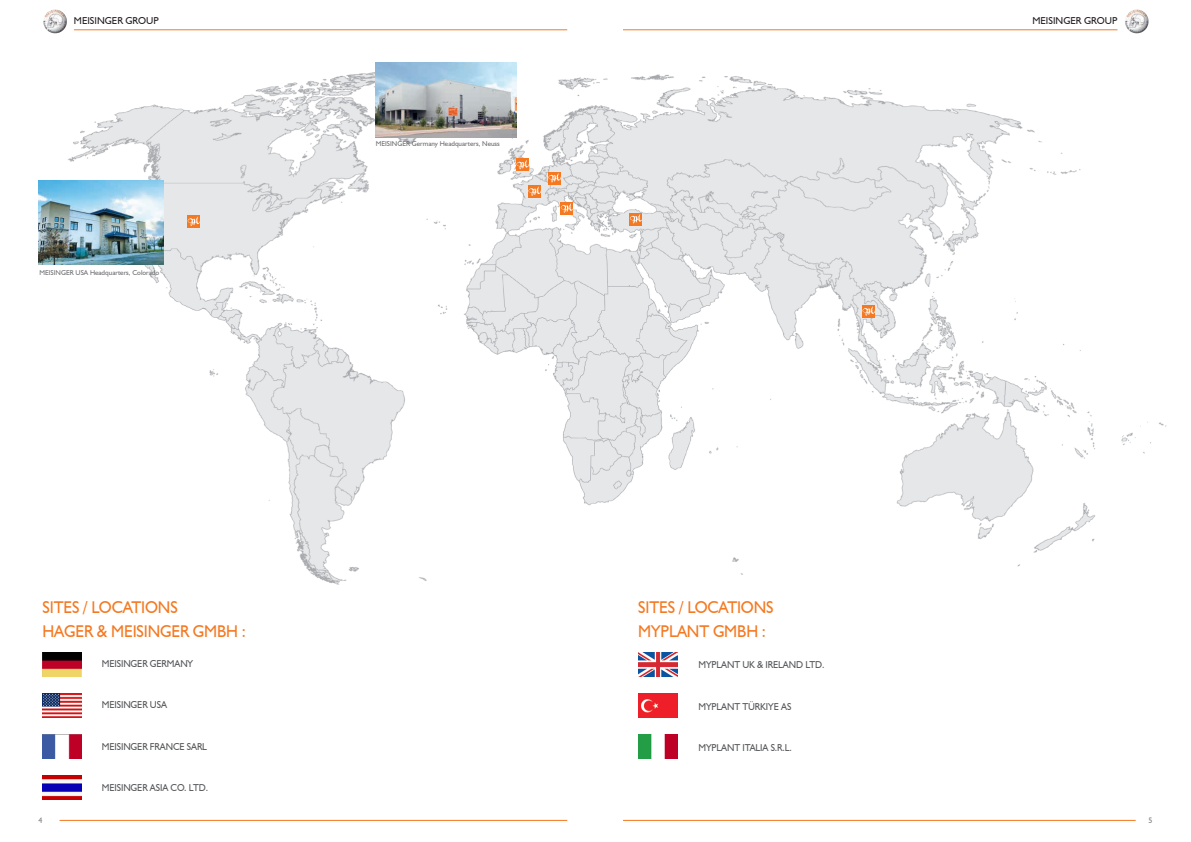
<style>
.page{position:relative;width:1191px;height:842px;background:#fff}
.page>*{position:absolute;margin:0;border:0;box-sizing:border-box;transform-origin:0 0}
.t1{font:17px/24px "Humanist 521 BT";letter-spacing:-.01em;color:#f47921;scale:.95 1}
.t2{font:10px "Humanist 521 BT";letter-spacing:-.01em;color:#57585a;scale:.95 1}
.t3{font:10px "Humanist 521 BT";color:#231f20}
.t4{font:8px "Humanist 521 BT";color:#808285}
.t5{font:7px "Humanist 521 BT";color:#6c6d70}
</style>
<div class="page">
<hr style="left:74px;top:29px;width:493px;height:1px;background:#f47921">
<hr style="left:623px;top:29px;width:494px;height:1px;background:#f47921">
<hr style="left:623px;top:820px;width:512px;height:1px;background:#f47921">
<hr style="left:60px;top:820px;width:507px;height:1px;background:#f47921">
<img style="left:44px;top:62px;width:1123px;height:523px">
<div style="left:548px;top:172px;width:12px;height:12px;background:#f47921"></div>
<svg style="left:548px;top:173px;width:12px;height:10px"></svg>
<div style="left:629px;top:213px;width:13px;height:12px;background:#f47921"></div>
<svg style="left:630px;top:214px;width:12px;height:9px"></svg>
<div style="left:560px;top:202px;width:13px;height:12px;background:#f47921"></div>
<svg style="left:561px;top:203px;width:12px;height:10px"></svg>
<div style="left:862px;top:305px;width:12px;height:12px;background:#f47921"></div>
<svg style="left:862px;top:306px;width:12px;height:10px"></svg>
<svg style="left:516px;top:169px;width:12px;height:2px"></svg>
<svg style="left:516px;top:159px;width:12px;height:10px"></svg>
<div style="left:528px;top:185px;width:12px;height:13px;background:#f47921"></div>
<svg style="left:528px;top:186px;width:12px;height:10px"></svg>
<div style="left:187px;top:215px;width:13px;height:13px;background:#f47921"></div>
<svg style="left:188px;top:216px;width:12px;height:10px"></svg>
<img style="left:42px;top:652px;width:40px;height:24px">
<img style="left:638px;top:652px;width:40px;height:24px">
<img style="left:42px;top:693px;width:40px;height:24px">
<img style="left:638px;top:693px;width:40px;height:24px">
<img style="left:42px;top:734px;width:40px;height:24px">
<img style="left:638px;top:734px;width:40px;height:24px">
<img style="left:42px;top:775px;width:40px;height:24px">
<img style="left:39px;top:181px;width:124px;height:83px">
<img style="left:375px;top:62px;width:141px;height:75px">
<p class="t3" style="left:74px;top:14px;width:87px">MEISINGER GROUP</p>
<p class="t3" style="left:1032px;top:14px;width:87px">MEISINGER GROUP</p>
<p class="t5" style="left:39px;top:269px;width:121px">MEISINGER USA Headquarters, Colorado</p>
<p class="t5" style="left:376px;top:139px;width:126px">MEISINGER Germany Headquarters, Neuss</p>
<h1 class="t1" style="left:43px;top:594px;width:216px">SITES / LOCATIONS<br>HAGER &amp; MEISINGER GMBH :</h1>
<h1 class="t1" style="left:638px;top:594px;width:144px">SITES / LOCATIONS<br>MYPLANT GMBH :</h1>
<p class="t2" style="left:102px;top:657px;width:98px">MEISINGER GERMANY</p>
<p class="t2" style="left:102px;top:699px;width:70px">MEISINGER USA</p>
<p class="t2" style="left:102px;top:740px;width:112px">MEISINGER FRANCE SARL</p>
<p class="t2" style="left:102px;top:782px;width:113px">MEISINGER ASIA CO. LTD.</p>
<p class="t2" style="left:698px;top:658px;width:134px">MYPLANT UK &amp; IRELAND LTD.</p>
<p class="t2" style="left:698px;top:700px;width:99px">MYPLANT TÜRKIYE AS</p>
<p class="t2" style="left:698px;top:741px;width:100px">MYPLANT ITALIA S.R.L.</p>
<p class="t4" style="left:38px;top:816px;width:6px">4</p>
<p class="t4" style="left:1148px;top:816px;width:6px">5</p>
</div>
